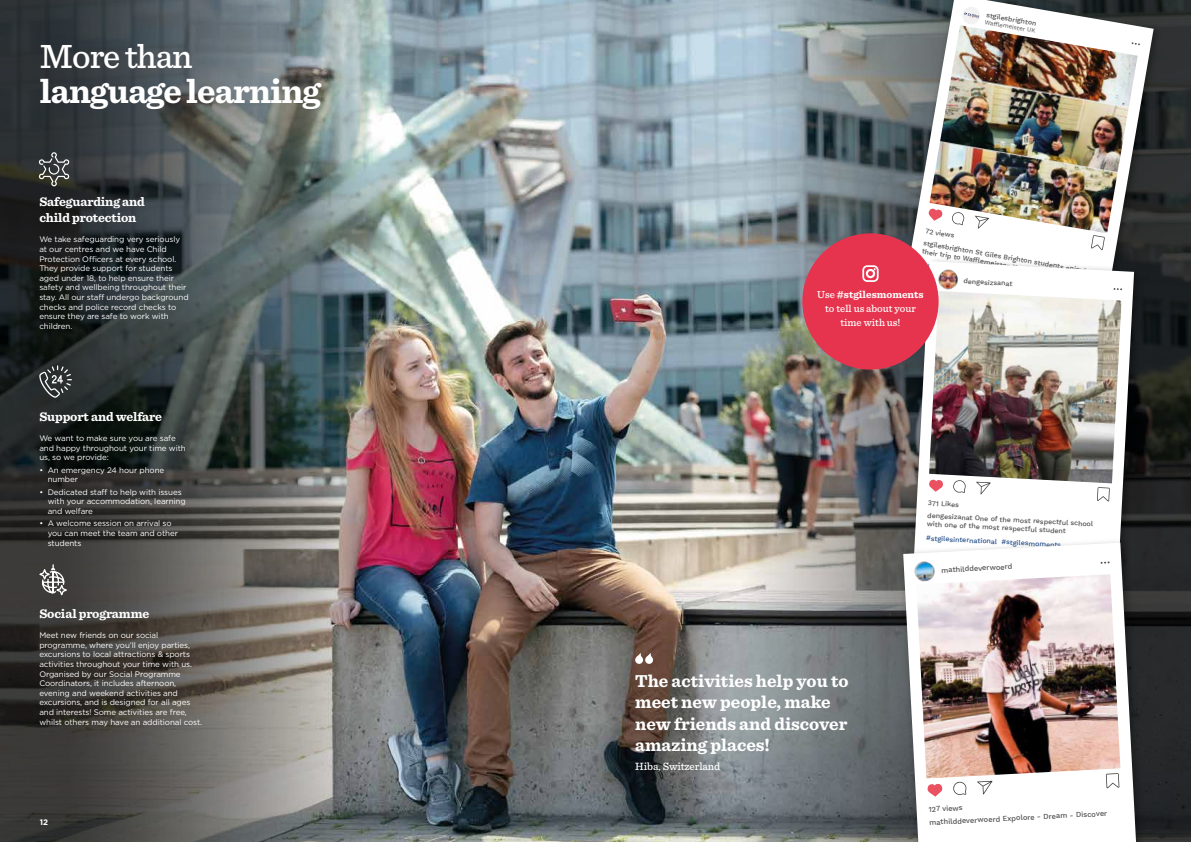
<style>
.page{position:relative;width:1191px;height:842px;background:#fff}
.page>*{position:absolute;margin:0;border:0;box-sizing:border-box;transform-origin:0 0}
.t1{font:700 35px "Sentinel";letter-spacing:-.025em;color:#fff}
.t2{font:500 35px "Sentinel";letter-spacing:-.025em;color:#fff}
.t3{font:700 18px/21.6px "Sentinel";color:#fff}
.t4{font:700 13px/15.6px "Sentinel";letter-spacing:-.01em;color:#fff}
.t5{font:500 11px "Sentinel";letter-spacing:-.01em;color:#fff}
.t6{font:500 10.6px/13.7px "Sentinel";color:#fff;text-align:center}
.t7{font:8px/9.6px "Gotham";letter-spacing:-.01em;color:#fff}
.t8{font:700 8px "Gotham";color:#fff}
.t9{font:500 7.4px "Work Sans";color:#4e4e50}
.t10{font:500 7px/8.4px "Work Sans";color:#4e4e50}
.t11{font:500 7px "Work Sans";color:#244e8a}
.t12{font:500 6.9px/8.4px "Work Sans";color:#4e4e50}
.t13{font:6px "Work Sans";color:#4e4e50}
.s1{font-weight:700}
</style>
<div class="page">
<img style="left:510px;top:0;width:85px;height:842px">
<img style="left:0;top:0;width:510px;height:842px">
<img style="left:595px;top:0;width:230px;height:842px">
<img style="left:815px;top:0;width:376px;height:366px">
<svg style="left:905px;top:0;width:248px;height:206px"></svg>
<svg style="left:928px;top:6px;width:212px;height:200px"></svg>
<img style="left:825px;top:206px;width:366px;height:279px">
<svg style="left:914px;top:261px;width:220px;height:224px"></svg>
<svg style="left:928px;top:271px;width:194px;height:214px"></svg>
<img style="left:932px;top:265px;width:36px;height:26px">
<img style="left:929px;top:291px;width:192px;height:192px">
<img style="left:929px;top:25px;width:208px;height:208px">
<svg style="left:39px;top:365px;width:33px;height:33px"></svg>
<svg style="left:36px;top:563px;width:34px;height:35px"></svg>
<svg style="left:38px;top:152px;width:33px;height:35px"></svg>
<div style="left:635px;top:656px;width:8px;height:8px;background:#fff;border-radius:50%"></div>
<div style="left:645px;top:656px;width:8px;height:8px;background:#fff;border-radius:50%"></div>
<svg style="left:636px;top:653px;width:17px;height:6px"></svg>
<div style="left:802px;top:233px;width:136px;height:137px;background:#e7344e;border-radius:50%"></div>
<svg style="left:862px;top:265px;width:16px;height:17px"></svg>
<img style="left:808px;top:485px;width:383px;height:357px">
<svg style="left:903px;top:543px;width:233px;height:299px"></svg>
<svg style="left:915px;top:561px;width:204px;height:235px"></svg>
<img style="left:906px;top:551px;width:41px;height:41px">
<img style="left:916px;top:574px;width:204px;height:204px">
<h1 class="t2" style="left:40px;top:29px;width:154px">More than</h1>
<h1 class="t1" style="left:40px;top:63px;width:283px">language learning</h1>
<h3 class="t4" style="left:39px;top:194px;width:107px">Safeguarding and child protection</h3>
<p class="t7" style="left:39px;top:235px;width:151px">We take safeguarding very seriously at our centres and we have Child<br>Protection Officers at every school.<br>They provide support for students aged under 18, to help ensure their safety and wellbeing throughout their stay. All our staff undergo background checks and police record checks to ensure they are safe to work with children.</p>
<h3 class="t4" style="left:39px;top:408px;width:124px">Support and welfare</h3>
<p class="t7" style="left:39px;top:433px;width:148px">We want to make sure you are safe and happy throughout your time with us, so we provide:</p>
<p class="t7" style="left:48px;top:465px;width:118px;text-indent:-8px">• An emergency 24 hour phone number</p>
<p class="t7" style="left:48px;top:487px;width:139px;text-indent:-8px">• Dedicated staff to help with issues with your accommodation, learning and welfare</p>
<p class="t7" style="left:48px;top:519px;width:132px;text-indent:-8px">• A welcome session on arrival so you can meet the team and other students</p>
<h3 class="t4" style="left:39px;top:605px;width:112px">Social programme</h3>
<p class="t7" style="left:39px;top:630px;width:164px">Meet new friends on our social programme, where you’ll enjoy parties, excursions to local attractions &amp; sports activities throughout your time with us.<br>Organised by our Social Programme Coordinators, it includes afternoon, evening and weekend activities and excursions, and is designed for all ages and interests! Some activities are free, whilst others may have an additional cost.</p>
<p class="t8" style="left:40px;top:817px;width:10px">12</p>
<p class="t12" style="left:987px;top:11px;width:52px;rotate:10deg">stgilesbrighton</p>
<p class="t13" style="left:985px;top:18px;width:53px;rotate:10deg">Wafflemeister UK</p>
<p class="t12" style="left:926px;top:227px;width:31px;rotate:10deg">72 views</p>
<p class="t12" style="left:924px;top:239px;width:174px;rotate:10deg">stgilesbrighton St Giles Brighton students enjoying their trip to Waffl emeister. Yum!</p>
<h3 class="t6" style="left:817px;top:287px;width:108px">Use <span class="s1">#stgilesmoments </span>to tell us about your time with us!</h3>
<p class="t10" style="left:963px;top:277px;width:50px;rotate:3deg">dengesizsanat</p>
<p class="t10" style="left:928px;top:499px;width:32px;rotate:3deg">371 Likes</p>
<p class="t10" style="left:927px;top:511px;width:167px;rotate:3deg">dengesizanat One of the most respectful school with one of the most respectful student</p>
<p class="t11" style="left:926px;top:534px;width:137px;rotate:3deg">#stgilesinternational #stgilesmoments</p>
<h2 class="t3" style="left:635px;top:669px;width:215px">The activities help you to meet new people, make new friends and discover amazing places!</h2>
<h3 class="t5" style="left:635px;top:758px;width:86px">Hiba, Switzerland</h3>
<p class="t9" style="left:941px;top:566px;width:73px;rotate:-3deg">mathilddeverwoerd</p>
<p class="t9" style="left:928px;top:805px;width:36px;rotate:-3deg">127 views</p>
<p class="t9" style="left:929px;top:818px;width:180px;rotate:-3deg">mathilddeverwoerd Expolore - Dream - Discover</p>
</div>
